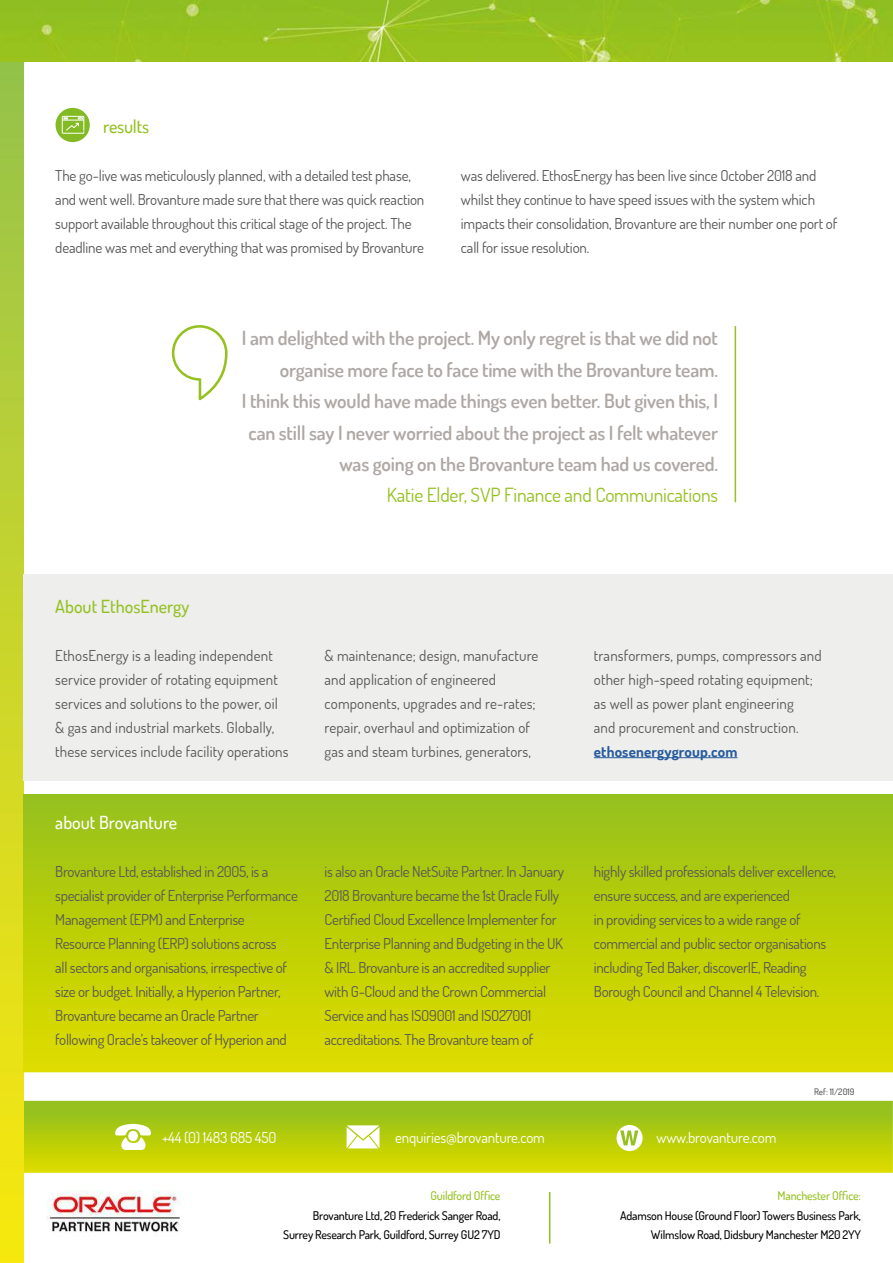
<style>
.page{position:relative;width:893px;height:1263px;background:#fff}
.page>*{position:absolute;margin:0;border:0;box-sizing:border-box;transform-origin:0 0}
.t1{font:600 19.5px/31.5px "Dosis";letter-spacing:-.01em;color:#aea8a4;text-align:right}
.t2{font:19.5px "Dosis";letter-spacing:-.01em;color:#94c120}
.t3{font:500 18px "Dosis";color:#94c120}
.t4{font:500 18px "Dosis";color:#fff}
.t5{font:15px/24px "Dosis";letter-spacing:-.015em;color:#585756}
.t6{font:15px/24px "Dosis";letter-spacing:.01em;color:#585756}
.t7{font:15px "Dosis";letter-spacing:-.01em;color:#fff}
.t8{font:700 15px "Dosis";letter-spacing:.01em;color:#265b9c}
.t9{font:500 12px/19.5px "Dosis";letter-spacing:-.015em;color:#000;text-align:right}
.t10{font:500 12px "Dosis";letter-spacing:-.015em;color:#94c120}
.t11{font:500 9px "Dosis";color:#585756}
</style>
<div class="page">
<img style="left:23px;top:1101px;width:870px;height:72px">
<svg style="left:115px;top:1124px;width:36px;height:26px"></svg>
<div style="left:128px;top:1131px;width:10px;height:10px;background:#fff;border-radius:50%"></div>
<svg style="left:347px;top:1125px;width:32px;height:23px"></svg>
<svg style="left:616px;top:1125px;width:27px;height:26px"></svg>
<svg style="left:620px;top:1130px;width:18px;height:15px"></svg>
<hr style="left:549px;top:1192px;width:1px;height:51px;background:#94c120">
<img style="left:0;top:61px;width:23px;height:1202px">
<img style="left:46px;top:1190px;width:134px;height:42px">
<img style="left:0;top:0;width:893px;height:61px">
<img style="left:23px;top:794px;width:870px;height:278px">
<div style="left:23px;top:575px;width:870px;height:206px;background:#eeeeed"></div>
<hr style="left:594px;top:757px;width:143px;height:1px;background:#265b9c">
<svg style="left:172px;top:325px;width:56px;height:75px"></svg>
<hr style="left:735px;top:326px;width:1px;height:176px;background:#95c11e">
<svg style="left:56px;top:108px;width:34px;height:34px"></svg>
<div style="left:62px;top:116px;width:22px;height:17px;border:1px solid #fff"></div>
<svg style="left:62px;top:117px;width:22px;height:13px"></svg>
<p class="t3" style="left:103px;top:119px;width:47px">results</p>
<p class="t5" style="left:55px;top:165px;width:371px">The go-live was meticulously planned, with a detailed test phase, and went well. Brovanture made sure that there was quick reaction support available throughout this critical stage of the project. The deadline was met and everything that was promised by Brovanture</p>
<p class="t5" style="left:461px;top:165px;width:378px">was delivered. EthosEnergy has been live since October 2018 and whilst they continue to have speed issues with the system which impacts their consolidation, Brovanture are their number one port of call for issue resolution.</p>
<p class="t1" style="left:242px;top:324px;width:478px">I am delighted with the project. My only regret is that we did not organise more face to face time with the Brovanture team.<br>I think this would have made things even better. But given this, I can still say I never worried about the project as I felt whatever was going on the Brovanture team had us covered.</p>
<h1 class="t2" style="left:387px;top:487px;width:333px">Katie Elder, SVP Finance and Communications</h1>
<p class="t3" style="left:55px;top:599px;width:136px">About EthosEnergy</p>
<p class="t6" style="left:55px;top:645px;width:235px">EthosEnergy is a leading independent service provider of rotating equipment services and solutions to the power, oil &amp; gas and industrial markets. Globally, these services include facility operations</p>
<p class="t6" style="left:325px;top:645px;width:215px">&amp; maintenance; design, manufacture and application of engineered components, upgrades and re-rates; repair, overhaul and optimization of gas and steam turbines, generators,</p>
<p class="t6" style="left:594px;top:645px;width:229px">transformers, pumps, compressors and other high-speed rotating equipment; as well as power plant engineering<br>and procurement and construction.</p>
<p class="t8" style="left:594px;top:746px;width:145px">ethosenergygroup.com</p>
<p class="t4" style="left:55px;top:815px;width:124px">about Brovanture</p>
<p class="t5" style="left:55px;top:861px;width:244px">Brovanture Ltd, established in 2005, is a specialist provider of Enterprise Performance Management (EPM) and Enterprise Resource Planning (ERP) solutions across<br>all sectors and organisations, irrespective of size or budget. Initially, a Hyperion Partner, Brovanture became an Oracle Partner following Oracle’s takeover of Hyperion and</p>
<p class="t5" style="left:325px;top:861px;width:241px">is also an Oracle NetSuite Partner. In January 2018 Brovanture became the 1st Oracle Fully Certified Cloud Excellence Implementer for Enterprise Planning and Budgeting in the UK &amp; IRL. Brovanture is an accredited supplier with G-Cloud and the Crown Commercial Service and has ISO9001 and ISO27001 accreditations. The Brovanture team of</p>
<p class="t5" style="left:594px;top:861px;width:244px">highly skilled professionals deliver excellence, ensure success, and are experienced<br>in providing services to a wide range of commercial and public sector organisations including Ted Baker, discoverIE, Reading Borough Council and Channel 4 Television.</p>
<p class="t7" style="left:162px;top:1132px;width:116px">+44 (0) 1483 685 450</p>
<p class="t7" style="left:395px;top:1132px;width:151px">enquiries@brovanture.com</p>
<p class="t7" style="left:657px;top:1132px;width:121px">www.brovanture.com</p>
<p class="t11" style="left:814px;top:1088px;width:42px">Ref: 11/2019</p>
<p class="t10" style="left:430px;top:1188px;width:71px">Guildford Office</p>
<p class="t9" style="left:283px;top:1205px;width:219px">Brovanture Ltd, 20 Frederick Sanger Road,<br>Surrey Research Park, Guildford, Surrey GU2 7YD</p>
<p class="t10" style="left:778px;top:1188px;width:85px">Manchester Office:</p>
<p class="t9" style="left:620px;top:1205px;width:242px">Adamson House (Ground Floor) Towers Business Park,<br>Wilmslow Road, Didsbury Manchester M20 2YY</p>
</div>
